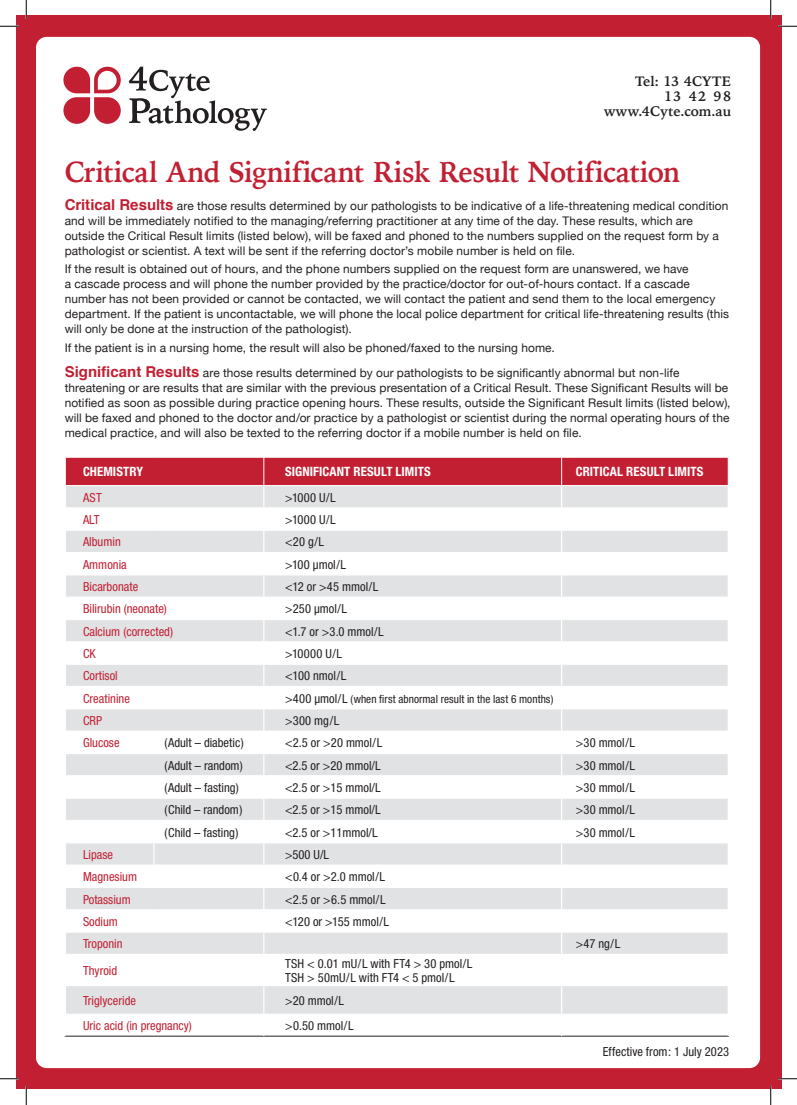
<style>
.page{position:relative;width:797px;height:1105px;background:#fff}
.page>*{position:absolute;margin:0;border:0;box-sizing:border-box;transform-origin:0 0}
.t1{font:700 28.75px "Iowan Old Style";letter-spacing:-.025em;color:#c21f32;scale:.95 1}
.t2{font:700 13.75px/15px "Iowan Old Style";letter-spacing:.015em;color:#231f20;text-align:right}
.t3{font:700 condensed 12.88px "Helvetica Neue";letter-spacing:.005em;color:#fff}
.t4{font:condensed 12.5px/14.1px "Helvetica Neue";color:#231f20}
.t5{font:condensed 12.5px "Helvetica Neue";color:#c21f32}
.t6{font:11.88px/15px "Helvetica Neue";letter-spacing:.01em;color:#231f20}
.t7{font:condensed 11.25px "Helvetica Neue";letter-spacing:.005em;color:#231f20}
.s1{font-family:"Helvetica";font-weight:700;font-size:15px;color:#c21f32}
.s2{font-size:12.5px}
</style>
<div class="page">
<div style="left:16px;top:16px;width:765px;height:1073px;background:#c21f32"></div>
<div style="left:36px;top:37px;width:724px;height:1031px;background:#fff;border-radius:11px"></div>
<div style="left:63px;top:97px;width:27px;height:27px;background:#c21f32;border-radius:13px"></div>
<div style="left:94px;top:97px;width:27px;height:27px;background:#c21f32;border-radius:13px"></div>
<div style="left:63px;top:67px;width:27px;height:26px;background:#c21f32;border-radius:13px"></div>
<svg style="left:94px;top:67px;width:27px;height:26px"></svg>
<div style="left:98px;top:71px;width:19px;height:19px;background:#fff;border-radius:9px"></div>
<svg style="left:129px;top:67px;width:138px;height:64px"></svg>
<svg style="left:66px;top:986px;width:661px;height:50px;fill:#e1e2e4"></svg>
<svg style="left:65px;top:457px;width:664px;height:497px"></svg>
<hr style="left:65px;top:842px;width:89px;height:1px;background:#fff">
<hr style="left:154px;top:842px;width:110px;height:1px;background:#fff">
<hr style="left:65px;top:1036px;width:89px;height:1px;background:#231f20">
<hr style="left:154px;top:1036px;width:110px;height:1px;background:#231f20">
<hr style="left:264px;top:1036px;width:297px;height:1px;background:#231f20">
<hr style="left:561px;top:1036px;width:168px;height:1px;background:#231f20">
<svg style="left:263px;top:986px;width:1px;height:50px"></svg>
<svg style="left:561px;top:986px;width:1px;height:50px"></svg>
<svg style="left:0;top:25px;width:19px;height:2px"></svg>
<svg style="left:778px;top:25px;width:19px;height:2px"></svg>
<svg style="left:0;top:1078px;width:19px;height:1px"></svg>
<svg style="left:778px;top:1078px;width:19px;height:1px"></svg>
<svg style="left:25px;top:0;width:2px;height:19px"></svg>
<svg style="left:25px;top:1086px;width:2px;height:19px"></svg>
<svg style="left:770px;top:0;width:1px;height:19px"></svg>
<svg style="left:770px;top:1086px;width:1px;height:19px"></svg>
<p class="t2" style="left:604px;top:73px;width:129px">Tel: 13 4CYTE<br>13 42 98 www.4Cyte.com.au</p>
<h1 class="t1" style="left:65px;top:146px;width:649px">Critical And Significant Risk Result Notification</h1>
<p class="t6" style="left:65px;top:198px;width:665px"><span class="s1">Critical Results</span> are those results determined by our pathologists to be indicative of a life-threatening medical condition and will be immediately notified to the managing/referring practitioner at any time of the day. These results, which are outside the Critical Result limits (listed below), will be faxed and phoned to the numbers supplied on the request form by a pathologist or scientist. A text will be sent if the referring doctor’s mobile number is held on file.</p>
<p class="t6" style="left:65px;top:262px;width:666px">If the result is obtained out of hours, and the phone numbers supplied on the request form are unanswered, we have<br>a cascade process and will phone the number provided by the practice/doctor for out-of-hours contact. If a cascade number has not been provided or cannot be contacted, we will contact the patient and send them to the local emergency department. If the patient is uncontactable, we will phone the local police department for critical life-threatening results (this will only be done at the instruction of the pathologist).</p>
<p class="t6" style="left:65px;top:335px;width:616px;line-height:25.6px">If the patient is in a nursing home, the result will also be phoned/faxed to the nursing home.<br><span class="s1">Significant Results</span> are those results determined by our pathologists to be significantly abnormal but non-life</p>
<p class="t6" style="left:65px;top:381px;width:667px">threatening or are results that are similar with the previous presentation of a Critical Result. These Significant Results will be notified as soon as possible during practice opening hours. These results, outside the Significant Result limits (listed below), will be faxed and phoned to the doctor and/or practice by a pathologist or scientist during the normal operating hours of the medical practice, and will also be texted to the referring doctor if a mobile number is held on file.</p>
<p class="t3" style="left:83px;top:464px;width:62px">CHEMISTRY</p>
<p class="t3" style="left:285px;top:464px;width:147px">SIGNIFICANT RESULT LIMITS</p>
<p class="t3" style="left:576px;top:464px;width:129px">CRITICAL RESULT LIMITS</p>
<p class="t5" style="left:83px;top:490px;width:20px">AST</p>
<p class="t4" style="left:285px;top:490px;width:52px">&gt;1000 U/L</p>
<p class="t5" style="left:83px;top:512px;width:18px">ALT</p>
<p class="t4" style="left:285px;top:512px;width:52px">&gt;1000 U/L</p>
<p class="t5" style="left:83px;top:535px;width:39px">Albumin</p>
<p class="t4" style="left:285px;top:535px;width:41px">&lt;20 g/L</p>
<p class="t5" style="left:83px;top:557px;width:45px">Ammonia</p>
<p class="t4" style="left:285px;top:557px;width:62px">&gt;100 µmol/L</p>
<p class="t5" style="left:83px;top:579px;width:57px">Bicarbonate</p>
<p class="t4" style="left:285px;top:579px;width:95px">&lt;12 or &gt;45 mmol/L</p>
<p class="t5" style="left:83px;top:602px;width:85px">Bilirubin (neonate)</p>
<p class="t4" style="left:285px;top:602px;width:64px">&gt;250 µmol/L</p>
<p class="t5" style="left:83px;top:624px;width:92px">Calcium (corrected)</p>
<p class="t4" style="left:285px;top:624px;width:100px">&lt;1.7 or &gt;3.0 mmol/L</p>
<p class="t5" style="left:83px;top:646px;width:14px">CK</p>
<p class="t4" style="left:285px;top:646px;width:59px">&gt;10000 U/L</p>
<p class="t5" style="left:83px;top:669px;width:36px">Cortisol</p>
<p class="t4" style="left:285px;top:669px;width:63px">&lt;100 nmol/L</p>
<p class="t5" style="left:83px;top:691px;width:48px">Creatinine</p>
<p class="t7" style="left:285px;top:692px;width:270px"><span class="s2">&gt;400 μmol/L</span> (when first abnormal result in the last 6 months)</p>
<p class="t5" style="left:83px;top:713px;width:20px">CRP</p>
<p class="t4" style="left:285px;top:713px;width:56px">&gt;300 mg/L</p>
<p class="t5" style="left:83px;top:736px;width:38px">Glucose</p>
<p class="t4" style="left:164px;top:736px;width:81px">(Adult – diabetic)</p>
<p class="t4" style="left:285px;top:736px;width:99px">&lt;2.5 or &gt;20 mmol/L</p>
<p class="t4" style="left:576px;top:736px;width:61px">&gt;30 mmol/L</p>
<p class="t4" style="left:164px;top:758px;width:80px">(Adult – random)</p>
<p class="t4" style="left:285px;top:758px;width:97px">&lt;2.5 or &gt;20 mmol/L</p>
<p class="t4" style="left:576px;top:758px;width:61px">&gt;30 mmol/L</p>
<p class="t4" style="left:164px;top:780px;width:76px">(Adult – fasting)</p>
<p class="t4" style="left:285px;top:780px;width:97px">&lt;2.5 or &gt;15 mmol/L</p>
<p class="t4" style="left:576px;top:780px;width:61px">&gt;30 mmol/L</p>
<p class="t4" style="left:164px;top:803px;width:79px">(Child – random)</p>
<p class="t4" style="left:285px;top:803px;width:97px">&lt;2.5 or &gt;15 mmol/L</p>
<p class="t4" style="left:576px;top:803px;width:61px">&gt;30 mmol/L</p>
<p class="t4" style="left:164px;top:825px;width:75px">(Child – fasting)</p>
<p class="t4" style="left:285px;top:825px;width:94px">&lt;2.5 or &gt;11mmol/L</p>
<p class="t4" style="left:576px;top:825px;width:61px">&gt;30 mmol/L</p>
<p class="t5" style="left:83px;top:847px;width:32px">Lipase</p>
<p class="t4" style="left:285px;top:847px;width:46px">&gt;500 U/L</p>
<p class="t5" style="left:83px;top:869px;width:56px">Magnesium</p>
<p class="t4" style="left:285px;top:870px;width:101px">&lt;0.4 or &gt;2.0 mmol/L</p>
<p class="t5" style="left:83px;top:892px;width:49px">Potassium</p>
<p class="t4" style="left:285px;top:892px;width:102px">&lt;2.5 or &gt;6.5 mmol/L</p>
<p class="t5" style="left:83px;top:914px;width:36px">Sodium</p>
<p class="t4" style="left:285px;top:914px;width:105px">&lt;120 or &gt;155 mmol/L</p>
<p class="t5" style="left:83px;top:936px;width:41px">Troponin</p>
<p class="t4" style="left:576px;top:937px;width:46px">&gt;47 ng/L</p>
<p class="t5" style="left:83px;top:963px;width:36px">Thyroid</p>
<p class="t4" style="left:285px;top:956px;width:189px">TSH &lt; 0.01 mU/L with FT4 &gt; 30 pmol/L<br>TSH &gt; 50mU/L with FT4 &lt; 5 pmol/L</p>
<p class="t5" style="left:83px;top:993px;width:54px">Triglyceride</p>
<p class="t4" style="left:285px;top:993px;width:60px">&gt;20 mmol/L</p>
<p class="t5" style="left:83px;top:1018px;width:110px">Uric acid (in pregnancy)</p>
<p class="t4" style="left:285px;top:1018px;width:70px">&gt;0.50 mmol/L</p>
<p class="t4" style="left:603px;top:1045px;width:128px">Effective from: 1 July 2023</p>
</div>
